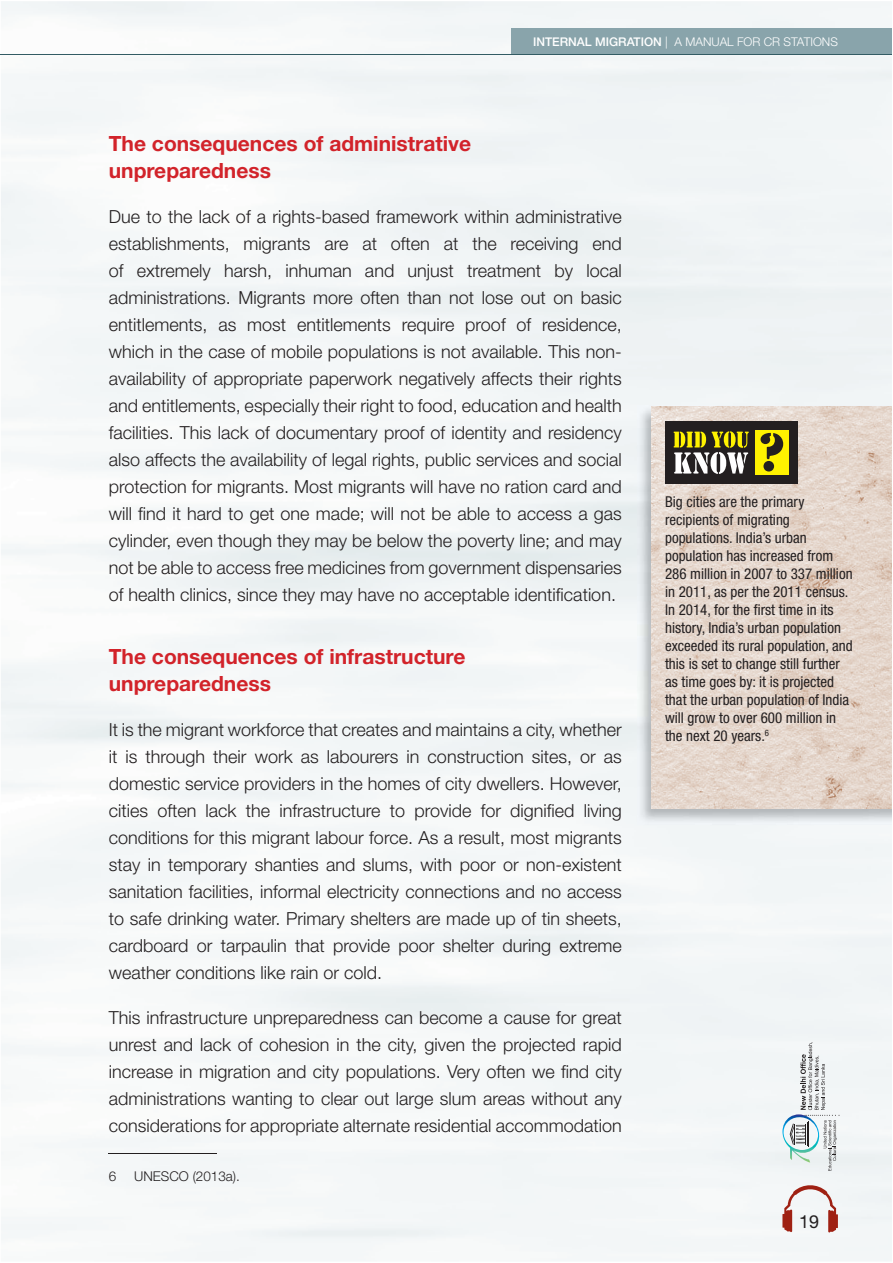
<style>
.page{position:relative;width:893px;height:1263px;background:#fff}
.page>*{position:absolute;margin:0;border:0;box-sizing:border-box;transform-origin:0 0}
.t1{font:700 21px/27px "Helvetica Neue LT Std";color:#d2232a}
.t2{font:300 18px/27px "Helvetica Neue LT Std";color:#231f20;text-align:justify}
.t3{font:18px "Helvetica Neue LT Std";color:#231f20}
.t4{font:condensed 15px/18px "Helvetica Neue LT Std";color:#231f20}
.t5{font:300 13.5px "Helvetica Neue LT Std";color:#231f20}
.t6{font:300 12px "Helvetica Neue LT Std";color:#fff}
.s1{font-weight:500}
</style>
<div class="page">
<div style="left:1px;top:1px;width:891px;height:1260px;background:#f3f6f7"></div>
<div style="left:511px;top:28px;width:381px;height:27px;background:#89a4ab"></div>
<svg style="left:782px;top:1183px;width:56px;height:49px"></svg>
<hr style="left:1px;top:54px;width:891px;height:1px;background:#335c64">
<hr style="left:109px;top:1153px;width:108px;height:1px;background:#231f20">
<img style="left:637px;top:406px;width:255px;height:418px">
<img style="left:651px;top:407px;width:241px;height:402px">
<div style="left:665px;top:421px;width:132px;height:62px;background:#231f20"></div>
<div style="left:755px;top:430px;width:34px;height:44px;background:#fff200"></div>
<svg style="left:673px;top:431px;width:76px;height:43px"></svg>
<svg style="left:760px;top:433px;width:23px;height:39px"></svg>
<svg style="left:781px;top:1042px;width:58px;height:129px"></svg>
<p class="t6" style="left:533px;top:38px;width:306px"><span class="s1">INTERNAL MIGRATION</span> | A MANUAL FOR CR STATIONS</p>
<p class="t1" style="left:109px;top:132px;width:364px">The consequences of administrative unpreparedness</p>
<p class="t2" style="left:109px;top:205px;width:515px">Due to the lack of a rights-based framework within administrative establishments, migrants are at often at the receiving end of extremely harsh, inhuman and unjust treatment by local administrations. Migrants more often than not lose out on basic entitlements, as most entitlements require proof of residence, which in the case of mobile populations is not available. This non&shy;availability of appropriate paperwork negatively affects their rights and entitlements, especially their right to food, education and health facilities. This lack of documentary proof of identity and residency also affects the availability of legal rights, public services and social protection for migrants. Most migrants will have no ration card and will find it hard to get one made; will not be able to access a gas cylinder, even though they may be below the poverty line; and may not be able to access free medicines from government dispensaries of health clinics, since they may have no acceptable identification.</p>
<p class="t1" style="left:109px;top:645px;width:358px">The consequences of infrastructure unpreparedness</p>
<p class="t2" style="left:109px;top:718px;width:515px">It is the migrant workforce that creates and maintains a city, whether it is through their work as labourers in construction sites, or as domestic service providers in the homes of city dwellers. However, cities often lack the infrastructure to provide for dignified living conditions for this migrant labour force. As a result, most migrants stay in temporary shanties and slums, with poor or non-existent sanitation facilities, informal electricity connections and no access to safe drinking water. Primary shelters are made up of tin sheets, cardboard or tarpaulin that provide poor shelter during extreme weather conditions like rain or cold.</p>
<p class="t2" style="left:109px;top:1006px;width:515px">This infrastructure unpreparedness can become a cause for great unrest and lack of cohesion in the city, given the projected rapid increase in migration and city populations. Very often we find city administrations wanting to clear out large slum areas without any considerations for appropriate alternate residential accommodation</p>
<p class="t5" style="left:109px;top:1171px;width:9px">6</p>
<p class="t5" style="left:134px;top:1171px;width:107px">UNESCO (2013a).</p>
<p class="t4" style="left:665px;top:494px;width:189px">Big cities are the primary recipients of migrating populations. India’s urban population has increased from<br>286 million in 2007 to 337 million in 2011, as per the 2011 census.<br>In 2014, for the first time in its history, India’s urban population exceeded its rural population, and this is set to change still further as time goes by: it is projected that the urban population of India will grow to over 600 million in the next 20 years.<sup>6</sup></p>
<p class="t3" style="left:799px;top:1212px;width:22px">19</p>
</div>
